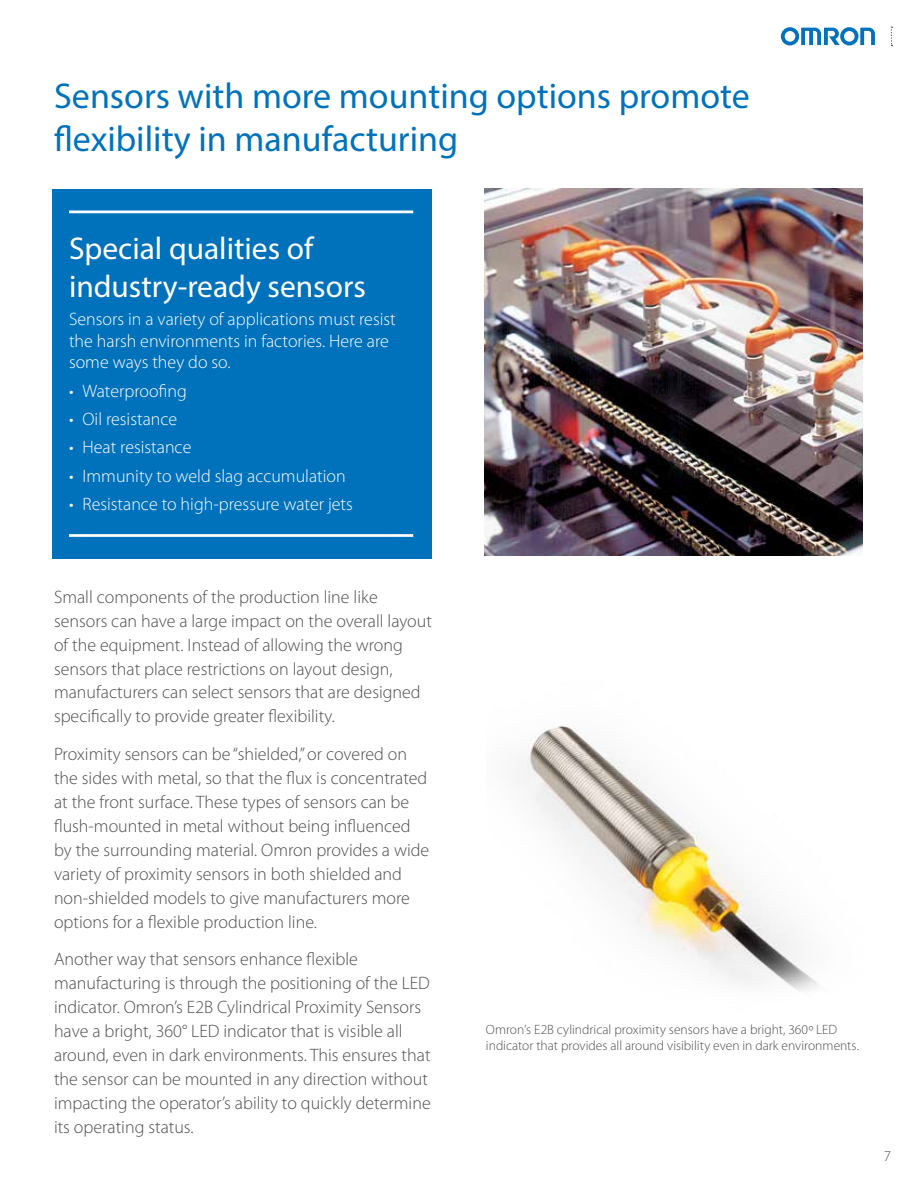
<style>
.page{position:relative;width:918px;height:1188px;background:#fff}
.page>*{position:absolute;margin:0;border:0;box-sizing:border-box;transform-origin:0 0}
.t1{font:36px/43.2px "Myriad Pro";color:#0072bc}
.t2{font:31.5px/37.8px "Myriad Pro";color:#fff}
.t3{font:300 18px/24px "Myriad Pro";color:#4d4d4f}
.t4{font:300 18px/21.6px "Myriad Pro";color:#fff}
.t5{font:300 15px "Myriad Pro";color:#4d4d4f}
.t6{font:300 13.5px/16.2px "Myriad Pro";color:#4d4d4f}
</style>
<div class="page">
<svg style="left:781px;top:27px;width:94px;height:18px"></svg>
<svg style="left:891px;top:27px;width:1px;height:19px"></svg>
<div style="left:53px;top:189px;width:379px;height:370px;background:#0072bc"></div>
<hr style="left:69px;top:211px;width:344px;height:2px;background:#fff">
<hr style="left:69px;top:534px;width:344px;height:3px;background:#fff">
<img style="left:485px;top:189px;width:378px;height:366px">
<img style="left:518px;top:725px;width:300px;height:266px">
<h1 class="t1" style="left:54px;top:74px;width:697px">Sensors with more mounting options promote flexibility in manufacturing</h1>
<h2 class="t2" style="left:69px;top:229px;width:298px">Special qualities of industry-ready sensors</h2>
<p class="t4" style="left:69px;top:308px;width:328px">Sensors in a variety of applications must resist the harsh environments in factories. Here are some ways they do so.</p>
<p class="t4" style="left:69px;top:380px;width:119px">• Waterproofing</p>
<p class="t4" style="left:69px;top:408px;width:110px">• Oil resistance</p>
<p class="t4" style="left:69px;top:436px;width:124px">• Heat resistance</p>
<p class="t4" style="left:69px;top:465px;width:278px">• Immunity to weld slag accumulation</p>
<p class="t4" style="left:69px;top:493px;width:285px">• Resistance to high-pressure water jets</p>
<p class="t3" style="left:54px;top:584px;width:379px">Small components of the production line like sensors can have a large impact on the overall layout of the equipment. Instead of allowing the wrong sensors that place restrictions on layout design, manufacturers can select sensors that are designed specifically to provide greater flexibility.</p>
<p class="t3" style="left:54px;top:742px;width:377px">Proximity sensors can be “shielded,” or covered on the sides with metal, so that the flux is concentrated at the front surface. These types of sensors can be flush-mounted in metal without being influenced by the surrounding material. Omron provides a wide variety of proximity sensors in both shielded and non-shielded models to give manufacturers more options for a flexible production line.</p>
<p class="t3" style="left:54px;top:947px;width:378px">Another way that sensors enhance flexible manufacturing is through the positioning of the LED indicator. Omron’s E2B Cylindrical Proximity Sensors have a bright, 360° LED indicator that is visible all around, even in dark environments. This ensures that the sensor can be mounted in any direction without impacting the operator’s ability to quickly determine its operating status.</p>
<p class="t6" style="left:486px;top:1022px;width:375px">Omron’s E2B cylindrical proximity sensors have a bright, 360º LED indicator that provides all around visibility even in dark environments.</p>
<p class="t5" style="left:884px;top:1147px;width:9px">7</p>
</div>
